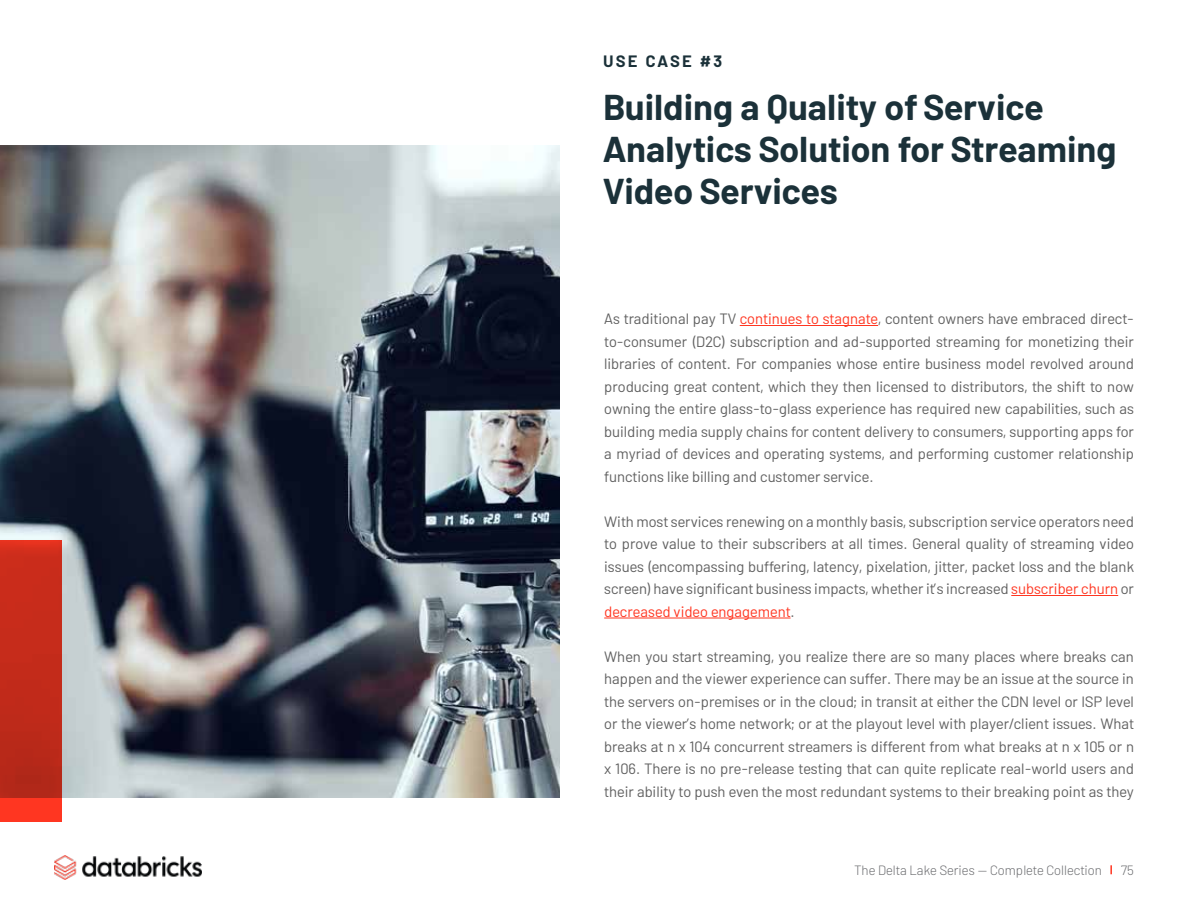
<style>
.page{position:relative;width:1188px;height:918px;background:#fff}
.page>*{position:absolute;margin:0;border:0;box-sizing:border-box;transform-origin:0 0}
.t1{font:700 36px/42px "Barlow";color:#1b3139}
.t2{font:700 16.5px "Barlow";letter-spacing:.15em;color:#1b3139}
.t3{font:15px/22.5px "Barlow";color:#606060;text-align:justify}
.t4{font:300 13.5px "Barlow";color:#6d6e71}
.s1{color:#ff3621}
</style>
<div class="page">
<img style="left:0;top:146px;width:559px;height:652px">
<svg style="left:0;top:541px;width:62px;height:281px;background:#c72b1a"></svg>
<svg style="left:1110px;top:865px;width:2px;height:9px"></svg>
<img style="left:54px;top:856px;width:148px;height:23px">
<hr style="left:740px;top:325px;width:138px;height:1px;background:#ff3621">
<hr style="left:1011px;top:595px;width:107px;height:1px;background:#ff3621">
<hr style="left:604px;top:618px;width:187px;height:1px;background:#ff3621">
<p class="t2" style="left:603px;top:49px;width:121px">USE CASE #3</p>
<h1 class="t1" style="left:603px;top:83px;width:515px">Building a Quality of Service<br>Analytics Solution for Streaming<br>Video Services</h1>
<p class="t3" style="left:604px;top:306px;width:531px">As traditional pay TV <span class="s1">continues to stagnate</span>, content owners have embraced direct&shy;to-consumer (D2C) subscription and ad-supported streaming for monetizing their libraries of content. For companies whose entire business model revolved around producing great content, which they then licensed to distributors, the shift to now owning the entire glass-to-glass experience has required new capabilities, such as building media supply chains for content delivery to consumers, supporting apps for a myriad of devices and operating systems, and performing customer relationship functions like billing and customer service.</p>
<p class="t3" style="left:604px;top:509px;width:531px">With most services renewing on a monthly basis, subscription service operators need to prove value to their subscribers at all times. General quality of streaming video issues (encompassing buffering, latency, pixelation, jitter, packet loss and the blank screen) have significant business impacts, whether it’s increased <span class="s1">subscriber churn</span> or <span class="s1">decreased video engagement</span>.</p>
<p class="t3" style="left:604px;top:644px;width:531px">When you start streaming, you realize there are so many places where breaks can happen and the viewer experience can suffer. There may be an issue at the source in the servers on-premises or in the cloud; in transit at either the CDN level or ISP level or the viewer’s home network; or at the playout level with player/client issues. What breaks at n x 104 concurrent streamers is different from what breaks at n x 105 or n x 106. There is no pre-release testing that can quite replicate real-world users and their ability to push even the most redundant systems to their breaking point as they</p>
<p class="t4" style="left:855px;top:860px;width:249px">The Delta Lake Series — Complete Collection</p>
<p class="t4" style="left:1121px;top:860px;width:14px">75</p>
</div>
